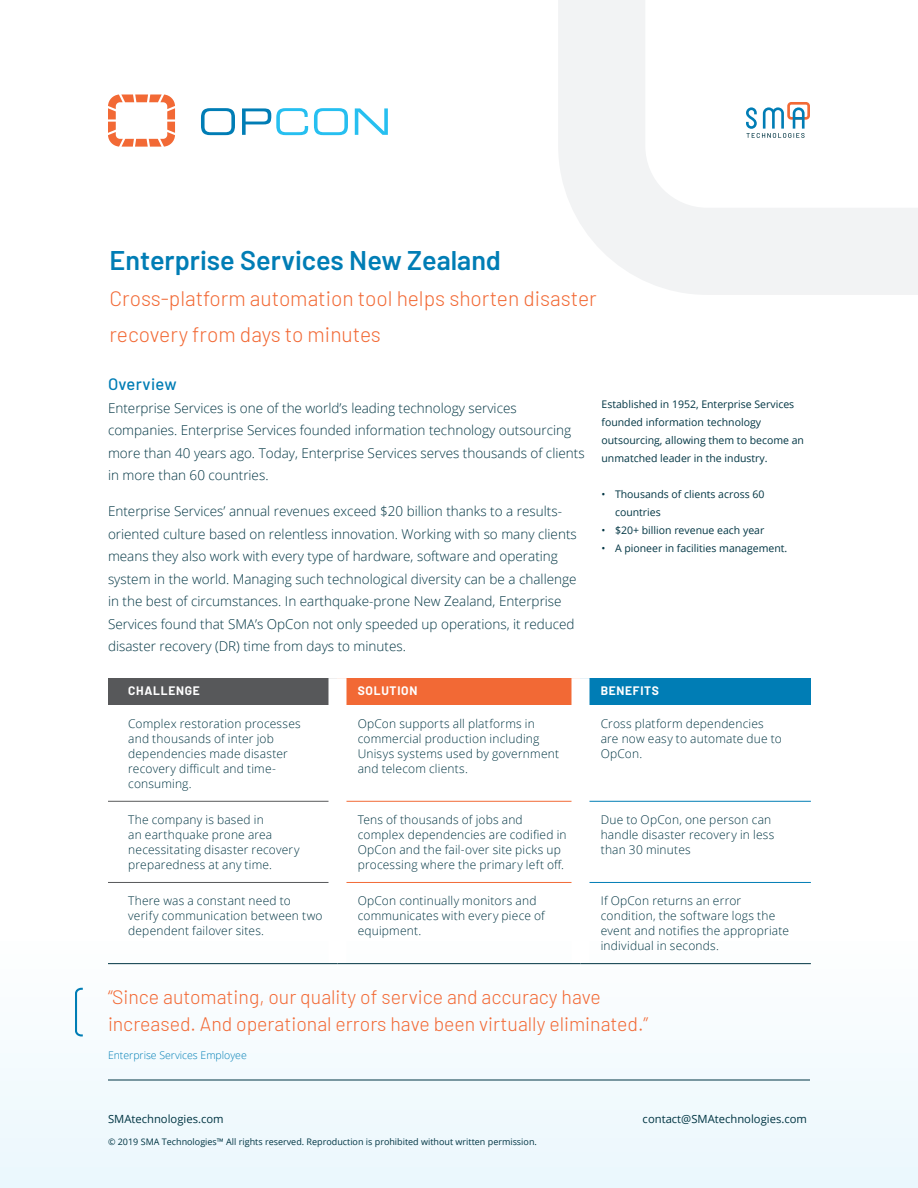
<style>
.page{position:relative;width:918px;height:1188px;background:#fff}
.page>*{position:absolute;margin:0;border:0;box-sizing:border-box;transform-origin:0 0}
.headilne{font:600 27px "Barlow";color:#007db5}
.headilne-2{font:300 21px/36px "Barlow";color:#f26935}
.Quote_1{font:300 19.5px/27px "Barlow";color:#f26935}
.subhead_3{font:500 16.5px "Barlow";letter-spacing:.02em;color:#007db5}
.body_text{font:300 13.5px/22.5px "Open Sans";color:#003543}
.Case_story_table{font:300 12px/15px "Open Sans";letter-spacing:.015em;color:#003543}
.table_headline{font:700 12px "Barlow";letter-spacing:.06em;color:#fff}
.t1{font:11.25px "Open Sans";color:#003543}
.sidebar_text{font:10.5px/18px "Open Sans";color:#003543}
.Attribute{font:300 10.5px "Open Sans";color:#007db5}
.t2{font:9px "Open Sans";color:#003543}
</style>
<div class="page">
<div style="left:0;top:793px;width:918px;height:395px;background:linear-gradient(to right,#f7fcfe,#f7fcfe)"></div>
<hr style="left:108px;top:1080px;width:702px;height:1px;background:#003543">
<svg style="left:108px;top:94px;width:67px;height:53px"></svg>
<svg style="left:201px;top:108px;width:34px;height:27px"></svg>
<svg style="left:242px;top:108px;width:66px;height:27px"></svg>
<svg style="left:314px;top:108px;width:34px;height:27px"></svg>
<svg style="left:355px;top:108px;width:33px;height:27px"></svg>
<svg style="left:74px;top:987px;width:11px;height:51px"></svg>
<svg style="left:558px;top:0;width:360px;height:295px"></svg>
<div style="left:108px;top:678px;width:230px;height:27px;background:#57585a"></div>
<div style="left:338px;top:678px;width:242px;height:27px;background:#f26935"></div>
<div style="left:580px;top:678px;width:231px;height:27px;background:#007db5"></div>
<div style="left:328px;top:678px;width:18px;height:27px;background:#fff"></div>
<div style="left:572px;top:678px;width:18px;height:27px;background:#fff"></div>
<div style="left:572px;top:705px;width:18px;height:96px;background:#fff"></div>
<div style="left:572px;top:801px;width:18px;height:81px;background:#fff"></div>
<div style="left:572px;top:882px;width:18px;height:81px;background:#fff"></div>
<div style="left:328px;top:705px;width:18px;height:96px;background:#fff"></div>
<div style="left:328px;top:801px;width:18px;height:81px;background:#fff"></div>
<div style="left:328px;top:882px;width:18px;height:81px;background:#fff"></div>
<hr style="left:108px;top:801px;width:220px;height:1px;background:#57585a">
<hr style="left:108px;top:882px;width:220px;height:1px;background:#57585a">
<hr style="left:590px;top:801px;width:221px;height:1px;background:#007db5">
<hr style="left:590px;top:882px;width:221px;height:1px;background:#007db5">
<hr style="left:346px;top:801px;width:226px;height:1px;background:#f26935">
<hr style="left:346px;top:882px;width:226px;height:1px;background:#f26935">
<hr style="left:108px;top:963px;width:230px;height:1px;background:#003543">
<hr style="left:338px;top:963px;width:242px;height:1px;background:#003543">
<hr style="left:580px;top:963px;width:231px;height:1px;background:#003543">
<p class="headilne" style="left:110px;top:240px;width:393px">Enterprise Services New Zealand</p>
<p class="headilne-2" style="left:110px;top:279px;width:489px">Cross-platform automation tool helps shorten disaster recovery from days to minutes</p>
<p class="subhead_3" style="left:108px;top:372px;width:70px">Overview</p>
<p class="body_text" style="left:108px;top:396px;width:478px">Enterprise Services is one of the world’s leading technology services companies. Enterprise Services founded information technology outsourcing more than 40 years ago. Today, Enterprise Services serves thousands of clients in more than 60 countries.</p>
<p class="body_text" style="left:108px;top:499px;width:470px">Enterprise Services’ annual revenues exceed $20 billion thanks to a results&shy;oriented culture based on relentless innovation. Working with so many clients means they also work with every type of hardware, software and operating system in the world. Managing such technological diversity can be a challenge in the best of circumstances. In earthquake-prone New Zealand, Enterprise Services found that SMA’s OpCon not only speeded up operations, it reduced disaster recovery (DR) time from days to minutes.</p>
<p class="sidebar_text" style="left:602px;top:395px;width:204px">Established in 1952, Enterprise Services founded information technology outsourcing, allowing them to become an unmatched leader in the industry.</p>
<p class="sidebar_text" style="left:615px;top:485px;width:151px;text-indent:-14px">• Thousands of clients across 60 countries</p>
<p class="sidebar_text" style="left:602px;top:521px;width:164px">• $20+ billion revenue each year</p>
<p class="sidebar_text" style="left:602px;top:539px;width:187px">• A pioneer in facilities management.</p>
<p class="table_headline" style="left:128px;top:682px;width:73px">CHALLENGE</p>
<p class="table_headline" style="left:358px;top:682px;width:61px">SOLUTION</p>
<p class="table_headline" style="left:601px;top:682px;width:60px">BENEFITS</p>
<p class="Case_story_table" style="left:128px;top:716px;width:174px">Complex restoration processes and thousands of inter job dependencies made disaster recovery difficult and time&shy;consuming.</p>
<p class="Case_story_table" style="left:358px;top:716px;width:203px">OpCon supports all platforms in commercial production including<br>Unisys systems used by government and telecom clients.</p>
<p class="Case_story_table" style="left:601px;top:716px;width:183px">Cross platform dependencies are now easy to automate due to<br>OpCon.</p>
<p class="Case_story_table" style="left:128px;top:812px;width:173px">The company is based in<br>an earthquake prone area necessitating disaster recovery preparedness at any time.</p>
<p class="Case_story_table" style="left:358px;top:812px;width:210px">Tens of thousands of jobs and complex dependencies are codified in OpCon and the fail-over site picks up processing where the primary left off.</p>
<p class="Case_story_table" style="left:601px;top:812px;width:175px">Due to OpCon, one person can handle disaster recovery in less than 30 minutes</p>
<p class="Case_story_table" style="left:128px;top:893px;width:196px">There was a constant need to verify communication between two dependent failover sites.</p>
<p class="Case_story_table" style="left:358px;top:893px;width:189px">OpCon continually monitors and communicates with every piece of equipment.</p>
<p class="Case_story_table" style="left:601px;top:893px;width:190px">If OpCon returns an error condition, the software logs the event and notifies the appropriate individual in seconds.</p>
<p class="Quote_1" style="left:108px;top:982px;width:542px">“Since automating, our quality of service and accuracy have increased. And operational errors have been virtually eliminated.”</p>
<p class="Attribute" style="left:108px;top:1048px;width:140px">Enterprise Services Employee</p>
<p class="t1" style="left:108px;top:1112px;width:117px">SMAtechnologies.com</p>
<p class="t1" style="left:643px;top:1112px;width:166px">contact@SMAtechnologies.com</p>
<p class="t2" style="left:108px;top:1135px;width:430px">© 2019 SMA Technologies™ All rights reserved. Reproduction is prohibited without written permission.</p>
</div>
